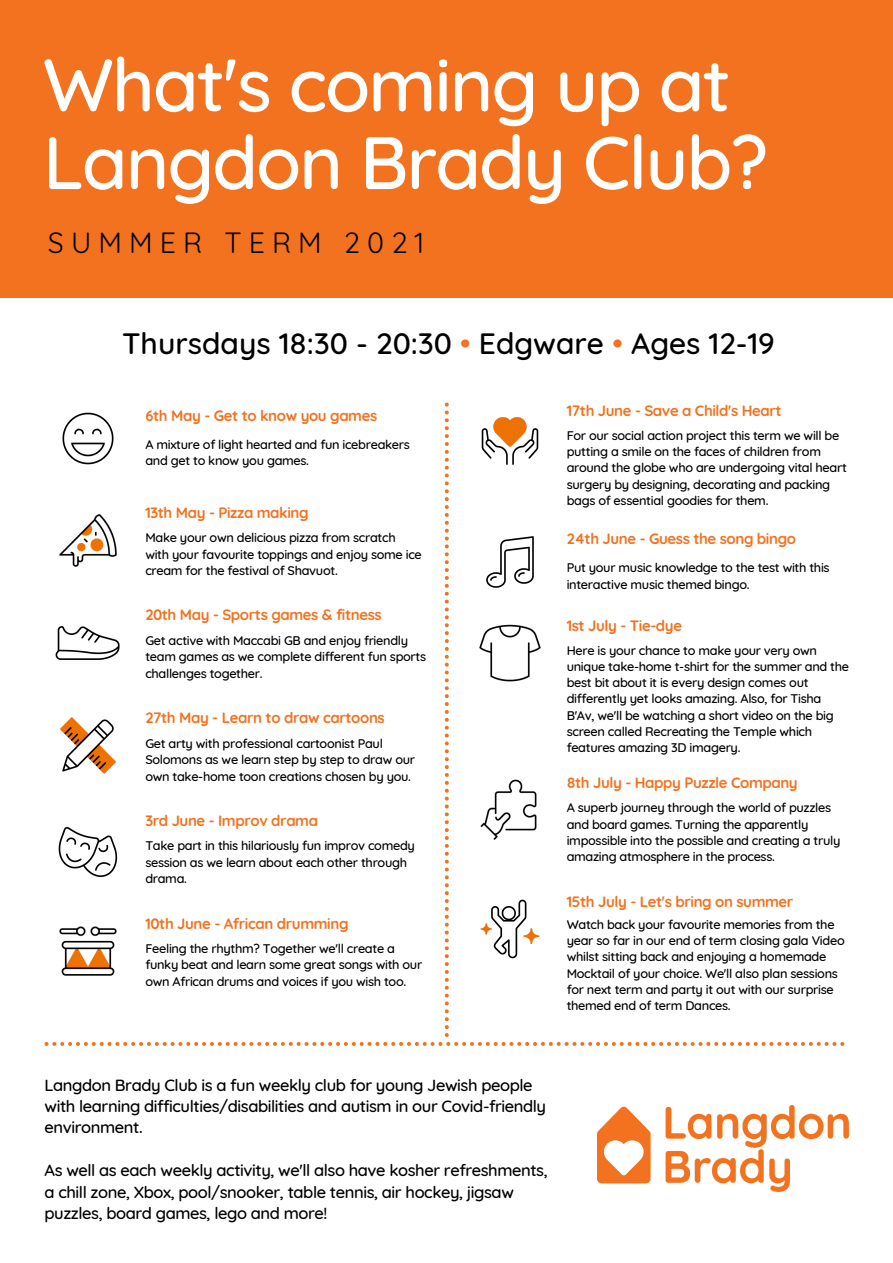
<style>
.page{position:relative;width:893px;height:1263px;background:#fff}
.page>*{position:absolute;margin:0;border:0;box-sizing:border-box;transform-origin:0 0}
.t1{font:500 74.32px/77.6px "Quicksand";letter-spacing:-.025em;color:#fff}
.t2{font:500 30px "Quicksand";color:#000}
.t3{font:28.5px "Quicksand";letter-spacing:.25em;color:#000}
.t4{font:500 16.5px/21.4px "Quicksand";letter-spacing:-.025em;color:#000}
.t5{font:700 15px "Quicksand";letter-spacing:-.025em;color:#f2721f}
.t6{font:500 12.75px/16.4px "Quicksand";letter-spacing:-.025em;color:#000}
.s1{color:#f2721f}
</style>
<div class="page">
<div style="left:0;top:0;width:893px;height:298px;background:#f2721f"></div>
<svg style="left:45px;top:403px;width:799px;height:643px"></svg>
<img style="left:48px;top:403px;width:81px;height:76px">
<img style="left:598px;top:1105px;width:251px;height:86px">
<img style="left:48px;top:499px;width:81px;height:81px">
<img style="left:469px;top:403px;width:81px;height:76px">
<img style="left:48px;top:603px;width:81px;height:81px">
<img style="left:469px;top:521px;width:81px;height:82px">
<img style="left:48px;top:705px;width:81px;height:81px">
<img style="left:469px;top:612px;width:81px;height:81px">
<img style="left:48px;top:807px;width:81px;height:81px">
<img style="left:469px;top:888px;width:81px;height:81px">
<img style="left:48px;top:910px;width:81px;height:81px">
<img style="left:469px;top:769px;width:81px;height:81px">
<p class="t1" style="left:43px;top:45px;width:727px">What's coming up at<br>Langdon Brady Club?</p>
<p class="t3" style="left:48px;top:224px;width:378px">SUMMER TERM 2021</p>
<p class="t2" style="left:122px;top:324px;width:654px">Thursdays 18:30 - 20:30 <span class="s1">•</span> Edgware <span class="s1">•</span> Ages 12-19</p>
<p class="t5" style="left:145px;top:406px;width:233px">6th May - Get to know you games</p>
<p class="t6" style="left:145px;top:436px;width:266px">A mixture of light hearted and fun icebreakers and get to know you games.</p>
<p class="t5" style="left:145px;top:503px;width:165px">13th May - Pizza making</p>
<p class="t6" style="left:145px;top:529px;width:252px">Make your own delicious pizza from scratch</p>
<p class="t6" style="left:145px;top:546px;width:278px">with your favourite toppings and enjoy some ice cream for the festival of Shavuot.</p>
<p class="t5" style="left:145px;top:605px;width:238px">20th May - Sports games &amp; fitness</p>
<p class="t6" style="left:145px;top:632px;width:282px">Get active with Maccabi GB and enjoy friendly team games as we complete different fun sports challenges together.</p>
<p class="t5" style="left:145px;top:708px;width:241px">27th May - Learn to draw cartoons</p>
<p class="t6" style="left:145px;top:735px;width:271px">Get arty with professional cartoonist Paul<br>Solomons as we learn step by step to draw our own take-home toon creations chosen by you.</p>
<p class="t5" style="left:145px;top:811px;width:174px">3rd June - Improv drama</p>
<p class="t6" style="left:145px;top:837px;width:271px">Take part in this hilariously fun improv comedy session as we learn about each other through drama.</p>
<p class="t5" style="left:145px;top:914px;width:205px">10th June - African drumming</p>
<p class="t6" style="left:145px;top:940px;width:278px">Feeling the rhythm? Together we'll create a funky beat and learn some great songs with our own African drums and voices if you wish too.</p>
<p class="t5" style="left:567px;top:401px;width:216px">17th June - Save a Child's Heart</p>
<p class="t6" style="left:567px;top:427px;width:282px">For our social action project this term we will be putting a smile on the faces of children from around the globe who are undergoing vital heart surgery by designing, decorating and packing bags of essential goodies for them.</p>
<p class="t5" style="left:567px;top:529px;width:231px">24th June - Guess the song bingo</p>
<p class="t6" style="left:567px;top:559px;width:264px">Put your music knowledge to the test with this interactive music themed bingo.</p>
<p class="t5" style="left:567px;top:616px;width:117px">1st July - Tie-dye</p>
<p class="t6" style="left:567px;top:641px;width:284px">Here is your chance to make your very own unique take-home t-shirt for the summer and the best bit about it is every design comes out differently yet looks amazing. Also, for Tisha B'Av, we'll be watching a short video on the big screen called Recreating the Temple which features amazing 3D imagery.</p>
<p class="t5" style="left:567px;top:773px;width:233px">8th July - Happy Puzzle Company</p>
<p class="t6" style="left:567px;top:799px;width:275px">A superb journey through the world of puzzles and board games. Turning the apparently impossible into the possible and creating a truly amazing atmosphere in the process.</p>
<p class="t5" style="left:567px;top:892px;width:228px">15th July - Let's bring on summer</p>
<p class="t6" style="left:567px;top:916px;width:279px">Watch back your favourite memories from the year so far in our end of term closing gala Video whilst sitting back and enjoying a homemade Mocktail of your choice. We'll also plan sessions for next term and party it out with our surprise themed end of term Dances.</p>
<p class="t4" style="left:45px;top:1074px;width:503px">Langdon Brady Club is a fun weekly club for young Jewish people with learning difficulties/disabilities and autism in our Covid-friendly environment.</p>
<p class="t4" style="left:45px;top:1159px;width:505px">As well as each weekly activity, we'll also have kosher refreshments, a chill zone, Xbox, pool/snooker, table tennis, air hockey, jigsaw puzzles, board games, lego and more!</p>
</div>
